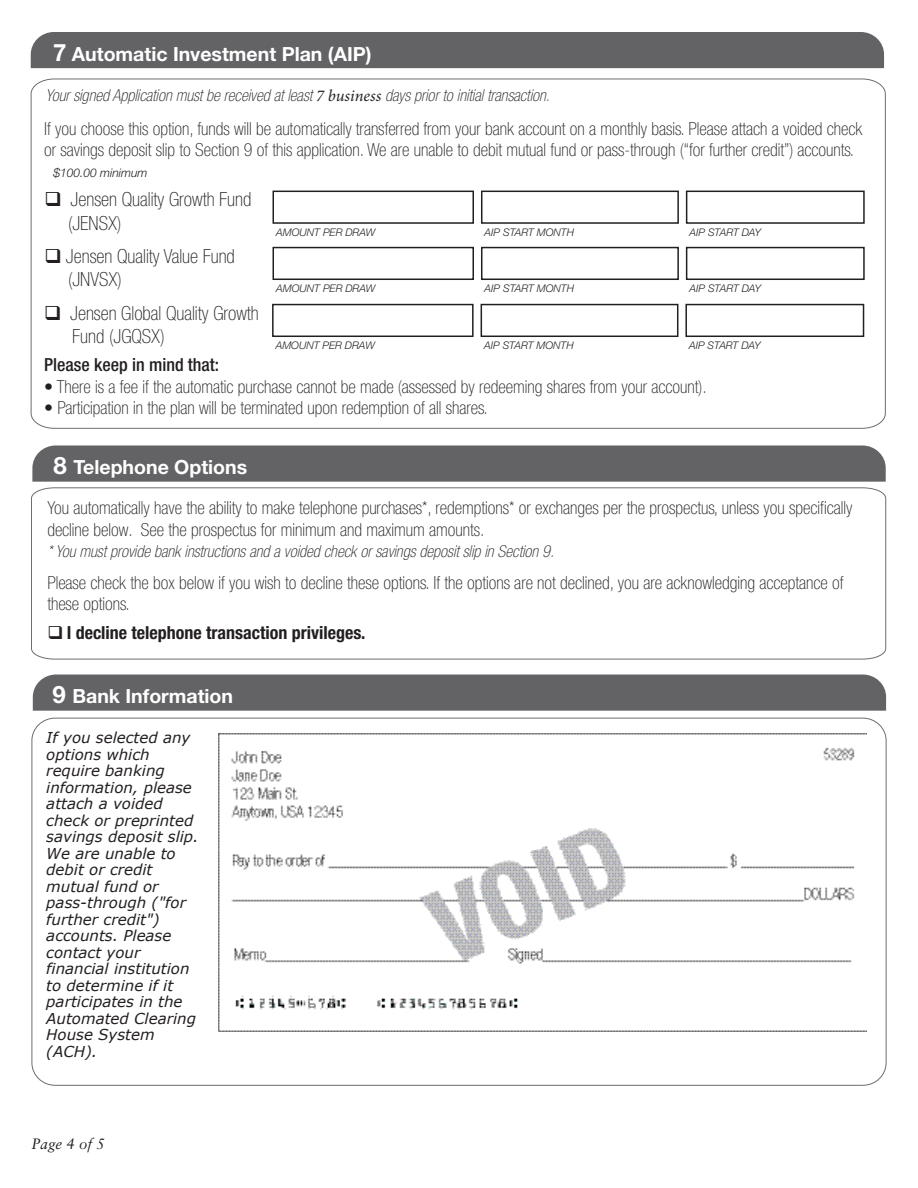
<style>
.page{position:relative;width:918px;height:1188px;background:#fff}
.page>*{position:absolute;margin:0;border:0;box-sizing:border-box;transform-origin:0 0}
.t1{font:100 condensed 19.5px/23.4px "Helvetica Neue";color:#231f20}
.t2{font:700 19.5px "Helvetica Neue";color:#fff}
.t3{font:100 condensed 18px/21px "Helvetica Neue";color:#231f20}
.t4{font:700 condensed 18px "Helvetica Neue";color:#231f20}
.t5{font:500 condensed 18px "Helvetica Neue";color:#231f20}
.t6{font:italic 100 condensed 16.5px "Helvetica Neue";color:#231f20}
.t7{font:italic 15px/16.5px "Verdana";color:#231f20}
.t8{font:italic 15px "Sabon";color:#231f20}
.t9{font:italic 300 12px "Helvetica Neue";color:#231f20}
.t10{font:italic 300 10.5px "Helvetica Neue";color:#231f20}
.s1{font-size:24px}
.s2{font-family:"Minion Pro";font-weight:400;font-stretch:normal}
</style>
<div class="page">
<div style="left:32px;top:445px;width:854px;height:37px;background:#636366"></div>
<svg style="left:31px;top:487px;width:855px;height:173px"></svg>
<div style="left:33px;top:675px;width:853px;height:36px;background:#636366"></div>
<img style="left:219px;top:734px;width:648px;height:298px">
<div style="left:31px;top:32px;width:853px;height:36px;background:#636366"></div>
<svg style="left:30px;top:78px;width:856px;height:351px"></svg>
<div style="left:273px;top:191px;width:201px;height:33px;border:2px solid #231f20"></div>
<div style="left:273px;top:247px;width:201px;height:33px;border:2px solid #231f20"></div>
<div style="left:272px;top:304px;width:202px;height:33px;border:2px solid #231f20"></div>
<div style="left:481px;top:191px;width:198px;height:33px;border:2px solid #231f20"></div>
<div style="left:481px;top:247px;width:198px;height:33px;border:2px solid #231f20"></div>
<div style="left:481px;top:304px;width:197px;height:33px;border:2px solid #231f20"></div>
<div style="left:686px;top:191px;width:179px;height:33px;border:2px solid #231f20"></div>
<div style="left:686px;top:247px;width:179px;height:33px;border:2px solid #231f20"></div>
<div style="left:685px;top:304px;width:179px;height:33px;border:2px solid #231f20"></div>
<p class="t2" style="left:53px;top:42px;width:320px"><span class="s1">7</span> Automatic Investment Plan (AIP)</p>
<p class="t6" style="left:45px;top:86px;width:506px">Your signed Application must be received at least <span class="s2">7 business</span> days prior to initial transaction.</p>
<p class="t3" style="left:44px;top:118px;width:820px">If you choose this option, funds will be automatically transferred from your bank account on a monthly basis. Please attach a voided check or savings deposit slip to Section 9 of this application. We are unable to debit mutual fund or pass-through (“for further credit”) accounts.</p>
<p class="t9" style="left:54px;top:165px;width:96px">$100.00 minimum</p>
<p class="t1" style="left:68px;top:188px;width:185px;text-indent:-23px">❑ Jensen Quality Growth Fund (JENSX)</p>
<p class="t1" style="left:68px;top:244px;width:168px;text-indent:-23px">❑ Jensen Quality Value Fund (JNVSX)</p>
<p class="t1" style="left:72px;top:301px;width:188px;text-indent:-28px">❑ Jensen Global Quality Growth<br>Fund (JGQSX)</p>
<p class="t10" style="left:276px;top:226px;width:101px">AMOUNT PER DRAW</p>
<p class="t10" style="left:276px;top:282px;width:101px">AMOUNT PER DRAW</p>
<p class="t10" style="left:276px;top:339px;width:101px">AMOUNT PER DRAW</p>
<p class="t10" style="left:485px;top:226px;width:91px">AIP START MONTH</p>
<p class="t10" style="left:485px;top:282px;width:91px">AIP START MONTH</p>
<p class="t10" style="left:484px;top:339px;width:91px">AIP START MONTH</p>
<p class="t10" style="left:690px;top:226px;width:73px">AIP START DAY</p>
<p class="t10" style="left:690px;top:282px;width:73px">AIP START DAY</p>
<p class="t10" style="left:689px;top:339px;width:73px">AIP START DAY</p>
<p class="t5" style="left:44px;top:354px;width:177px">Please keep in mind that:</p>
<p class="t3" style="left:44px;top:376px;width:664px">• There is a fee if the automatic purchase cannot be made (assessed by redeeming shares from your account).</p>
<p class="t3" style="left:44px;top:397px;width:445px">• Participation in the plan will be terminated upon redemption of all shares.</p>
<p class="t2" style="left:54px;top:455px;width:195px"><span class="s1">8</span> Telephone Options</p>
<p class="t3" style="left:47px;top:496px;width:807px;line-height:22.4px">You automatically have the ability to make telephone purchases*, redemptions* or exchanges per the prospectus, unless you specifically decline below. See the prospectus for minimum and maximum amounts.</p>
<p class="t6" style="left:47px;top:542px;width:508px">* You must provide bank instructions and a voided check or savings deposit slip in Section 9.</p>
<p class="t3" style="left:47px;top:572px;width:798px">Please check the box below if you wish to decline these options. If the options are not declined, you are acknowledging acceptance of these options.</p>
<p class="t4" style="left:47px;top:621px;width:320px">❑ I decline telephone transaction privileges.</p>
<p class="t2" style="left:52px;top:684px;width:182px"><span class="s1">9</span> Bank Information</p>
<p class="t7" style="left:46px;top:730px;width:154px">If you selected any options which require banking information, please attach a voided check or preprinted savings deposit slip.<br>We are unable to debit or credit mutual fund or pass-through ("for further credit") accounts. Please contact your financial institution to determine if it participates in the<br>Automated Clearing<br>House System (ACH).</p>
<p class="t8" style="left:32px;top:1135px;width:75px">Page 4 of 5</p>
</div>
